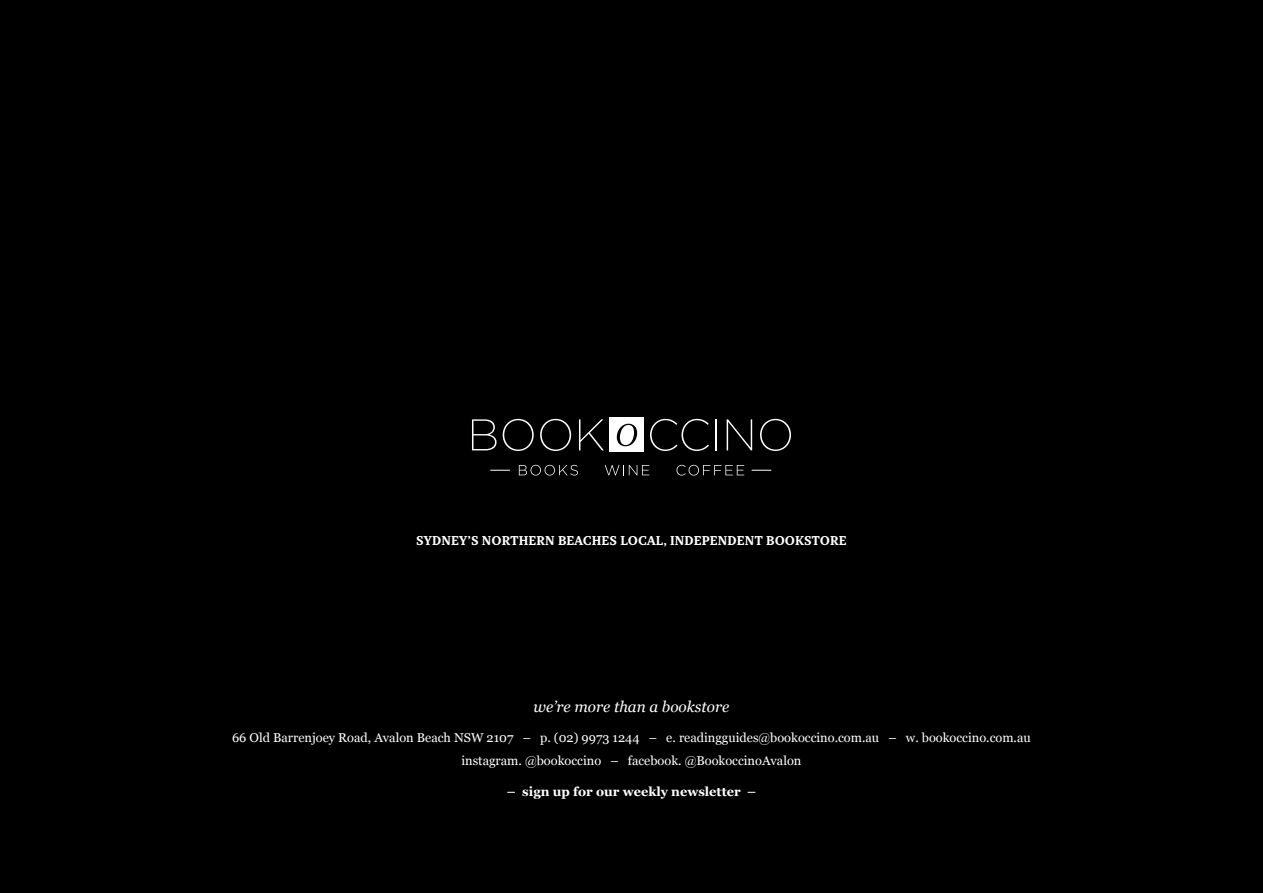
<style>
.page{position:relative;width:1263px;height:893px;background:#000}
.page>*{position:absolute;margin:0;border:0;box-sizing:border-box;transform-origin:0 0}
.t1{font:italic 15.3px "Georgia";color:#fff}
.t2{font:12.75px/23.9px "Georgia";color:#fff;text-align:center}
.t3{font:700 12.75px "TT Tricks Trial";color:#fff}
.t4{font:700 12.75px "Georgia";color:#fff}
.s1{font-family:"Times New Roman"}
</style>
<div class="page">
<svg style="left:519px;top:465px;width:59px;height:11px"></svg>
<svg style="left:605px;top:465px;width:44px;height:10px"></svg>
<svg style="left:676px;top:465px;width:68px;height:11px"></svg>
<svg style="left:472px;top:419px;width:24px;height:31px"></svg>
<svg style="left:503px;top:419px;width:31px;height:32px"></svg>
<svg style="left:540px;top:419px;width:31px;height:32px"></svg>
<svg style="left:579px;top:419px;width:25px;height:31px"></svg>
<svg style="left:650px;top:419px;width:59px;height:32px"></svg>
<hr style="left:716px;top:419px;width:1px;height:31px;background:#fff">
<svg style="left:727px;top:419px;width:25px;height:31px"></svg>
<svg style="left:760px;top:419px;width:31px;height:32px"></svg>
<div style="left:609px;top:417px;width:35px;height:35px;background:#fff"></div>
<svg style="left:617px;top:424px;width:20px;height:22px"></svg>
<svg style="left:491px;top:470px;width:19px;height:1px"></svg>
<svg style="left:752px;top:470px;width:19px;height:1px"></svg>
<p class="t3" style="left:416px;top:533px;width:432px">SYDNEY’S NORTHERN BEACHES LOCAL, INDEPENDENT BOOKSTORE</p>
<p class="t1" style="left:533px;top:695px;width:197px">we’re more than a bookstore</p>
<p class="t2" style="left:232px;top:725px;width:800px">66 Old Barrenjoey Road, Avalon Beach NSW 2107 – p. (02) 9973 1244 – e. readingguides<span class="s1">@</span>bookoccino.com.au – w. bookoccino.com.au instagram. <span class="s1">@</span>bookoccino – facebook. <span class="s1">@</span>BookoccinoAvalon</p>
<p class="t4" style="left:507px;top:782px;width:251px">– sign up for our weekly newsletter –</p>
</div>
